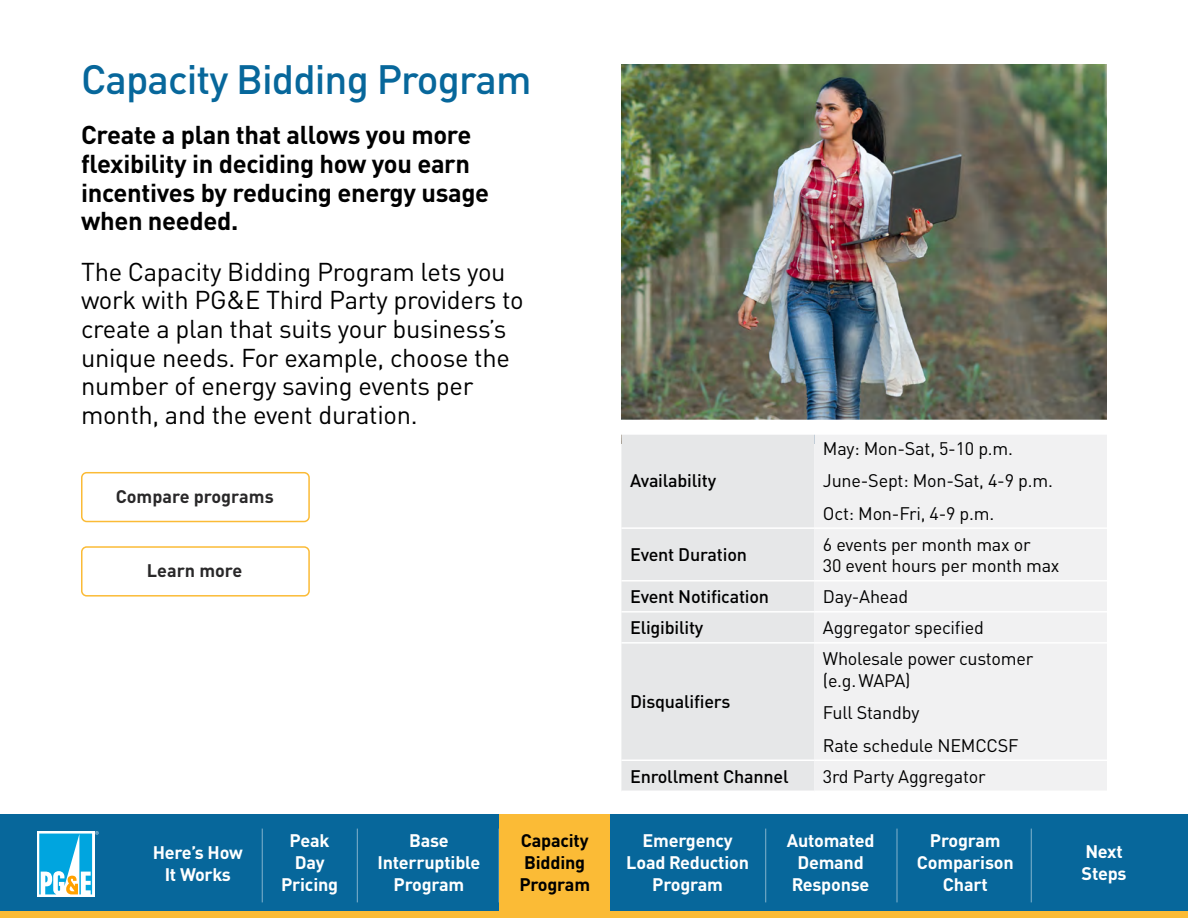
<style>
.page{position:relative;width:1188px;height:918px;background:#fff}
.page>*{position:absolute;margin:0;border:0;box-sizing:border-box;transform-origin:0 0}
.t1{font:500 40.5px "DIN Pro";letter-spacing:-.025em;color:#07679b}
.t2{font:25.5px/28.7px "DIN Pro";letter-spacing:-.01em;color:#000}
.t3{font:700 25.5px/28.7px "DIN Pro";letter-spacing:-.01em;color:#000}
.t4{font:18px/32.4px "DIN Pro";letter-spacing:-.01em;color:#000}
.t5{font:700 18px/21.6px "DIN Pro";letter-spacing:-.01em;color:#fff;text-align:center}
.t6{font:500 18px "DIN Pro";letter-spacing:-.01em;color:#000}
.t7{font:700 18px "DIN Pro";color:#292829}
.t8{font:700 18px/21.6px "DIN Pro";letter-spacing:-.01em;color:#000}
</style>
<div class="page">
<div style="left:0;top:815px;width:1188px;height:103px;background:#07679b"></div>
<div style="left:0;top:912px;width:1188px;height:6px;background:#fbbb36"></div>
<img style="left:621px;top:65px;width:486px;height:355px">
<div style="left:621px;top:435px;width:193px;height:356px;background:#e6e7e8"></div>
<div style="left:814px;top:435px;width:293px;height:355px;background:#f1f1f2"></div>
<hr style="left:621px;top:527px;width:193px;height:2px;background:#fff">
<hr style="left:814px;top:527px;width:293px;height:2px;background:#fff">
<hr style="left:621px;top:580px;width:193px;height:2px;background:#fff">
<hr style="left:814px;top:580px;width:293px;height:2px;background:#fff">
<hr style="left:621px;top:611px;width:193px;height:2px;background:#fff">
<hr style="left:814px;top:611px;width:293px;height:2px;background:#fff">
<hr style="left:621px;top:642px;width:193px;height:2px;background:#fff">
<hr style="left:814px;top:642px;width:293px;height:2px;background:#fff">
<hr style="left:621px;top:760px;width:193px;height:1px;background:#fff">
<hr style="left:814px;top:760px;width:293px;height:1px;background:#fff">
<div style="left:37px;top:831px;width:58px;height:66px;background:#fff"></div>
<svg style="left:39px;top:831px;width:60px;height:63px"></svg>
<hr style="left:357px;top:829px;width:1px;height:73px;background:#83b3cd">
<hr style="left:609px;top:829px;width:1px;height:73px;background:#83b3cd">
<hr style="left:765px;top:829px;width:1px;height:73px;background:#83b3cd">
<hr style="left:897px;top:829px;width:1px;height:73px;background:#83b3cd">
<hr style="left:262px;top:829px;width:1px;height:73px;background:#83b3cd">
<hr style="left:1031px;top:829px;width:1px;height:73px;background:#83b3cd">
<div style="left:499px;top:815px;width:110px;height:103px;background:#fbbb36"></div>
<div style="left:81px;top:546px;width:229px;height:51px;border:2px solid #fbbb36;border-radius:5px"></div>
<div style="left:81px;top:472px;width:229px;height:50px;border:2px solid #fbbb36;border-radius:5px"></div>
<h1 class="t1" style="left:81px;top:46px;width:452px">Capacity Bidding Program</h1>
<h2 class="t3" style="left:81px;top:118px;width:410px">Create a plan that allows you more flexibility in deciding how you earn incentives by reducing energy usage when needed.</h2>
<h2 class="t2" style="left:81px;top:255px;width:444px">The Capacity Bidding Program lets you work with PG&amp;E Third Party providers to create a plan that suits your business’s unique needs. For example, choose the number of energy saving events per month, and the event duration.</h2>
<p class="t7" style="left:116px;top:482px;width:159px">Compare programs</p>
<p class="t7" style="left:147px;top:556px;width:97px">Learn more</p>
<p class="t6" style="left:630px;top:466px;width:88px">Availability</p>
<p class="t4" style="left:823px;top:430px;width:231px">May: Mon-Sat, 5-10 p.m.<br>June-Sept: Mon-Sat, 4-9 p.m.<br>Oct: Mon-Fri, 4-9 p.m.</p>
<p class="t6" style="left:630px;top:540px;width:119px">Event Duration</p>
<p class="t4" style="left:823px;top:531px;width:238px;line-height:21.6px">6 events per month max or<br>30 event hours per month max</p>
<p class="t6" style="left:630px;top:582px;width:141px">Event Notification</p>
<p class="t4" style="left:823px;top:579px;width:87px">Day-Ahead</p>
<p class="t6" style="left:630px;top:613px;width:75px">Eligibility</p>
<p class="t4" style="left:823px;top:610px;width:162px">Aggregator specified</p>
<p class="t6" style="left:630px;top:687px;width:102px">Disqualifiers</p>
<p class="t4" style="left:823px;top:646px;width:212px;line-height:21.6px">Wholesale power customer (e.g. WAPA)</p>
<p class="t4" style="left:823px;top:695px;width:197px">Full Standby<br>Rate schedule NEMCCSF</p>
<p class="t6" style="left:630px;top:762px;width:160px">Enrollment Channel</p>
<p class="t4" style="left:823px;top:758px;width:164px">3rd Party Aggregator</p>
<p class="t5" style="left:153px;top:840px;width:92px">Here’s How<br>It Works</p>
<p class="t8" style="left:519px;top:828px;width:72px">Capacity<br>Bidding<br>Program</p>
<p class="t5" style="left:1082px;top:839px;width:46px;text-align:left">Next<br>Steps</p>
<p class="t5" style="left:281px;top:828px;width:59px">Peak<br>Day<br>Pricing</p>
<p class="t5" style="left:378px;top:828px;width:104px">Base<br>Interruptible<br>Program</p>
<p class="t5" style="left:626px;top:828px;width:124px">Emergency<br>Load Reduction<br>Program</p>
<p class="t5" style="left:917px;top:828px;width:98px">Program<br>Comparison<br>Chart</p>
<p class="t5" style="left:787px;top:828px;width:89px">Automated<br>Demand<br>Response</p>
</div>
